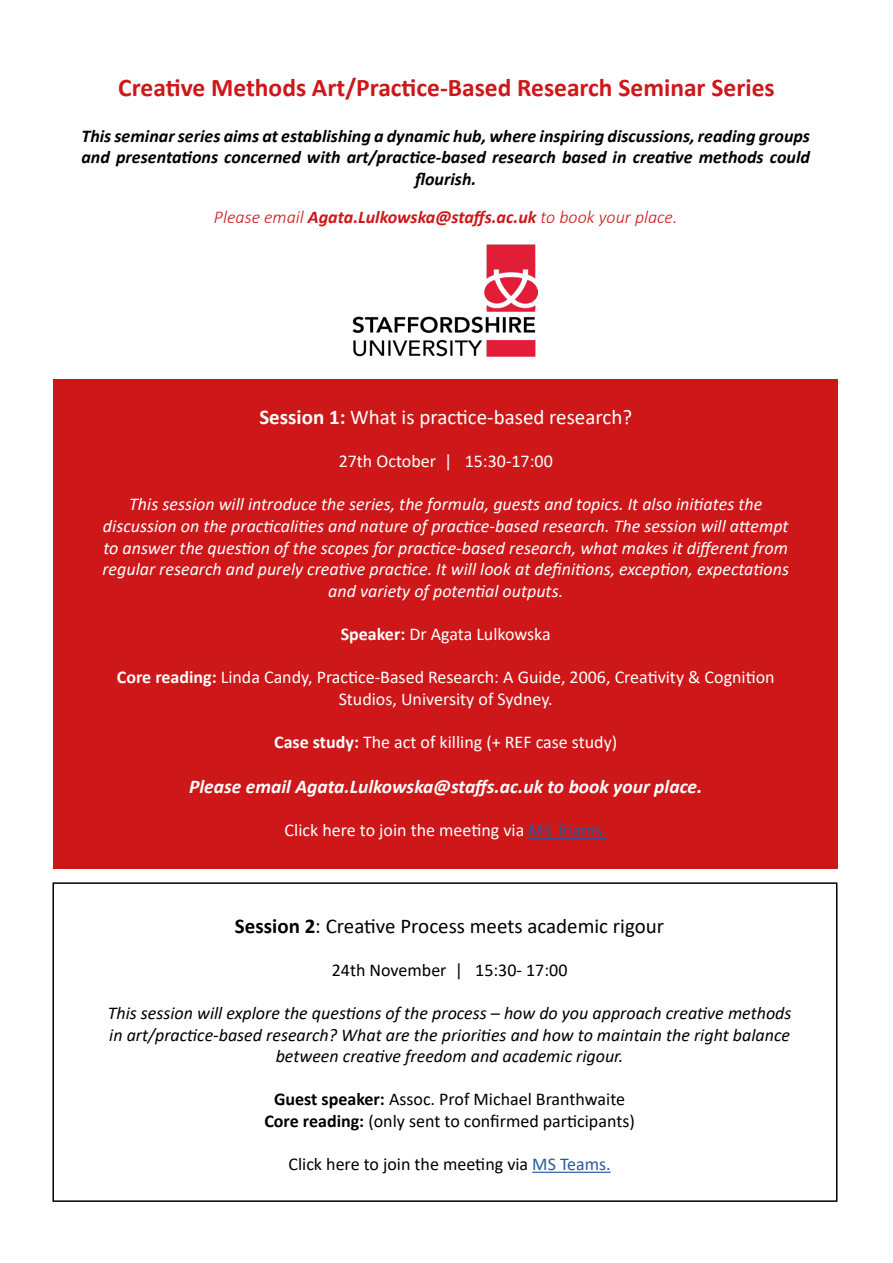
<style>
.page{position:relative;width:893px;height:1263px;background:#fff}
.page>*{position:absolute;margin:0;border:0;box-sizing:border-box;transform-origin:0 0}
.t1{font:700 25.5px "Calibri";color:#cd1719}
.t2{font:21px "Calibri";color:#000}
.t3{font:21px "Calibri";color:#fff}
.t4{font:italic 700 19.5px "Calibri";color:#fff}
.t5{font:italic 18px/21.6px "Calibri";color:#fff;text-align:center}
.t6{font:18px/21.6px "Calibri";color:#fff;text-align:center}
.t7{font:italic 18px/21.6px "Calibri";color:#000;text-align:center}
.t8{font:italic 700 18px/21.6px "Calibri";color:#000;text-align:center}
.t9{font:18px/21.6px "Calibri";color:#000;text-align:center}
.t10{font:italic 700 18px "Calibri";color:#cd1719}
.s1{font-weight:300}
.s2{font-weight:700}
.s3{color:#275b9b}
</style>
<div class="page">
<div style="left:53px;top:379px;width:785px;height:490px;background:#cd1719"></div>
<div style="left:52px;top:882px;width:785px;height:320px;border:2px solid #020203"></div>
<hr style="left:532px;top:1172px;width:79px;height:1px;background:#275b9b">
<hr style="left:528px;top:838px;width:79px;height:1px;background:#275b9b">
<img style="left:353px;top:244px;width:184px;height:112px">
<h1 class="t1" style="left:118px;top:69px;width:658px">Creative Methods Art/Practice-Based Research Seminar Series</h1>
<p class="t8" style="left:81px;top:124px;width:730px">This seminar series aims at establishing a dynamic hub, where inspiring discussions, reading groups and presentations concerned with art/practice-based research based in creative methods could flourish.</p>
<p class="t10" style="left:214px;top:205px;width:465px"><span class="s1">Please email</span> Agata.Lulkowska@staffs.ac.uk <span class="s1">to book your place.</span></p>
<p class="t3" style="left:259px;top:402px;width:374px"><span class="s2">Session 1:</span> What is practice-based research?</p>
<p class="t6" style="left:339px;top:450px;width:216px">27th October | 15:30-17:00</p>
<p class="t5" style="left:102px;top:493px;width:688px">This session will introduce the series, the formula, guests and topics. It also initiates the discussion on the practicalities and nature of practice-based research. The session will attempt to answer the question of the scopes for practice-based research, what makes it different from regular research and purely creative practice. It will look at definitions, exception, expectations and variety of potential outputs.</p>
<p class="t6" style="left:341px;top:623px;width:212px"><span class="s2">Speaker:</span> Dr Agata Lulkowska</p>
<p class="t6" style="left:117px;top:666px;width:659px"><span class="s2">Core reading:</span> Linda Candy, Practice-Based Research: A Guide, 2006, Creativity &amp; Cognition<br>Studios, University of Sydney.</p>
<p class="t6" style="left:274px;top:731px;width:345px"><span class="s2">Case study:</span> The act of killing (+ REF case study)</p>
<p class="t4" style="left:189px;top:773px;width:515px">Please email Agata.Lulkowska@staffs.ac.uk to book your place.</p>
<p class="t6" style="left:285px;top:819px;width:324px">Click here to join the meeting via <span class="s3">MS Teams.</span></p>
<p class="t2" style="left:235px;top:911px;width:431px"><span class="s2">Session 2</span>: Creative Process meets academic rigour</p>
<p class="t9" style="left:332px;top:958px;width:237px">24th November | 15:30- 17:00</p>
<p class="t7" style="left:108px;top:1001px;width:685px">This session will explore the questions of the process – how do you approach creative methods in art/practice-based research? What are the priorities and how to maintain the right balance between creative freedom and academic rigour.</p>
<p class="t9" style="left:264px;top:1088px;width:372px"><span class="s2">Guest speaker:</span> Assoc. Prof Michael Branthwaite<br><span class="s2">Core reading:</span> (only sent to confirmed participants)</p>
<p class="t9" style="left:288px;top:1153px;width:324px">Click here to join the meeting via <span class="s3">MS Teams.</span></p>
</div>
